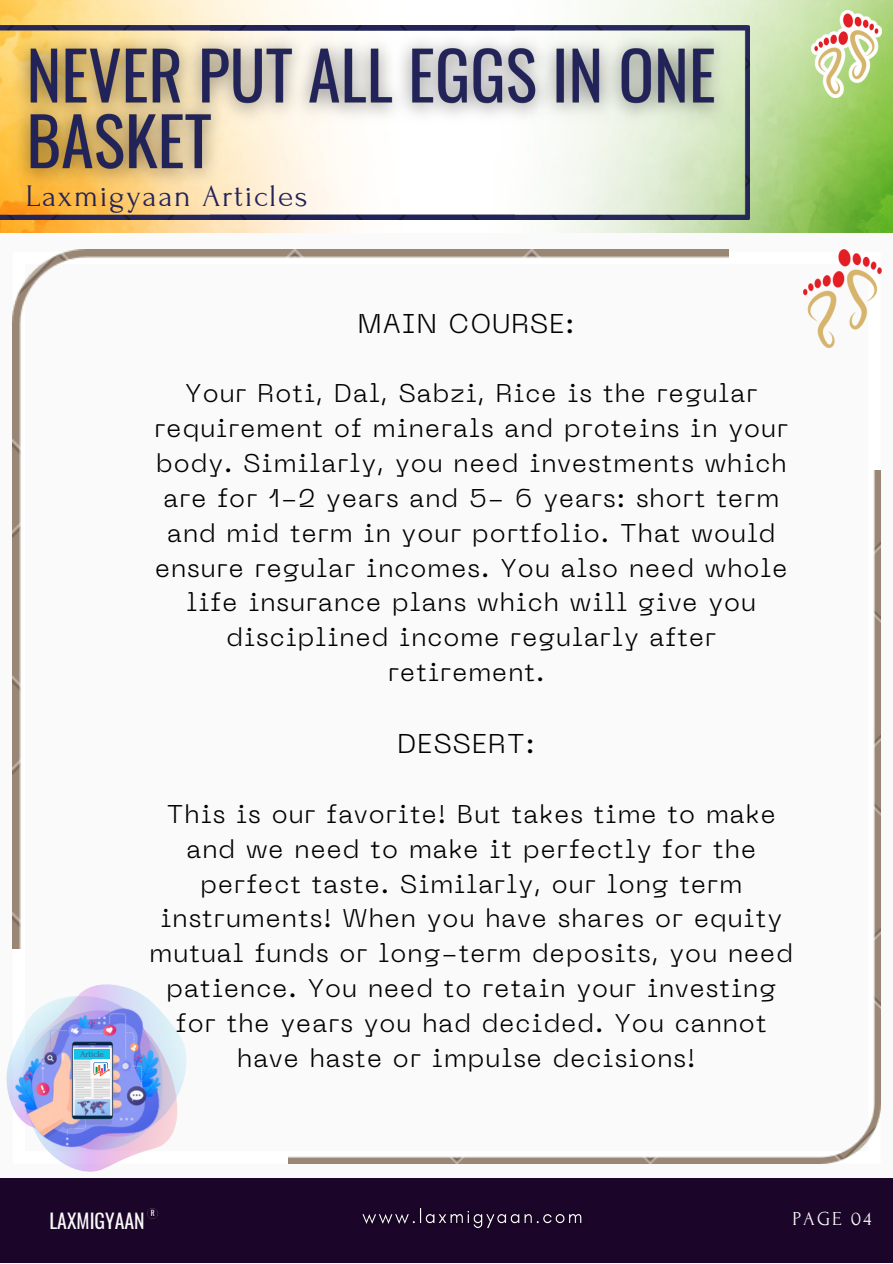
<style>
.page{position:relative;width:893px;height:1264px;background:#fff}
.page>*{position:absolute;margin:0;border:0;box-sizing:border-box;transform-origin:0 0}
.t1{font:31.2px "Forum";letter-spacing:.05em;color:#222359}
.t2{font:300 27px "PP Neue Machina";letter-spacing:.045em;color:#000}
.t3{font:300 25.5px/34.8px "PP Neue Machina";letter-spacing:.045em;color:#000;text-align:center}
.t4{font:19.8px "Oswald";color:#fafafa}
.t5{font:19.8px "Forum";letter-spacing:.1em;color:#fafafa}
.t6{font:9px "Forum";color:#484978}
.t7{font:7.5px "Oswald";color:#fff}
</style>
<div class="page">
<div style="left:0;top:0;width:892px;height:1262px;background:#fafafa"></div>
<div style="left:0;top:1177px;width:892px;height:85px;background:#1b0529"></div>
<img style="left:6px;top:984px;width:181px;height:188px">
<img style="left:288px;top:470px;width:592px;height:693px">
<img style="left:13px;top:249px;width:715px;height:699px">
<img style="left:803px;top:249px;width:78px;height:98px">
<img style="left:362px;top:1208px;width:220px;height:20px">
<svg style="left:147px;top:1208px;width:11px;height:10px"></svg>
<img style="left:0;top:0;width:892px;height:233px">
<img style="left:514px;top:26px;width:235px;height:193px">
<img style="left:811px;top:11px;width:70px;height:86px">
<img style="left:4px;top:24px;width:737px;height:174px">
<img style="left:0;top:26px;width:514px;height:193px">
<p class="t1" style="left:26px;top:179px;width:283px">Laxmigyaan Articles</p>
<p class="t2" style="left:358px;top:313px;width:218px">MAIN COURSE:</p>
<p class="t3" style="left:154px;top:378px;width:635px">Your Roti, Dal, Sabzi, Rice is the regular requirement of minerals and proteins in your body. Similarly, you need investments which are for 1-2 years and 5- 6 years: short term and mid term in your portfolio. That would ensure regular incomes. You also need whole life insurance plans which will give you disciplined income regularly after retirement.</p>
<p class="t6" style="left:80px;top:1048px;width:25px">Article</p>
<p class="t2" style="left:397px;top:733px;width:139px">DESSERT:</p>
<p class="t3" style="left:150px;top:799px;width:644px">This is our favorite! But takes time to make and we need to make it perfectly for the perfect taste. Similarly, our long term instruments! When you have shares or equity mutual funds or long-term deposits, you need patience. You need to retain your investing for the years you had decided. You cannot have haste or impulse decisions!</p>
<p class="t7" style="left:151px;top:1207px;width:5px">R</p>
<p class="t4" style="left:49px;top:1204px;width:97px">LAXMIGYAAN</p>
<p class="t5" style="left:792px;top:1208px;width:81px">PAGE 04</p>
</div>
